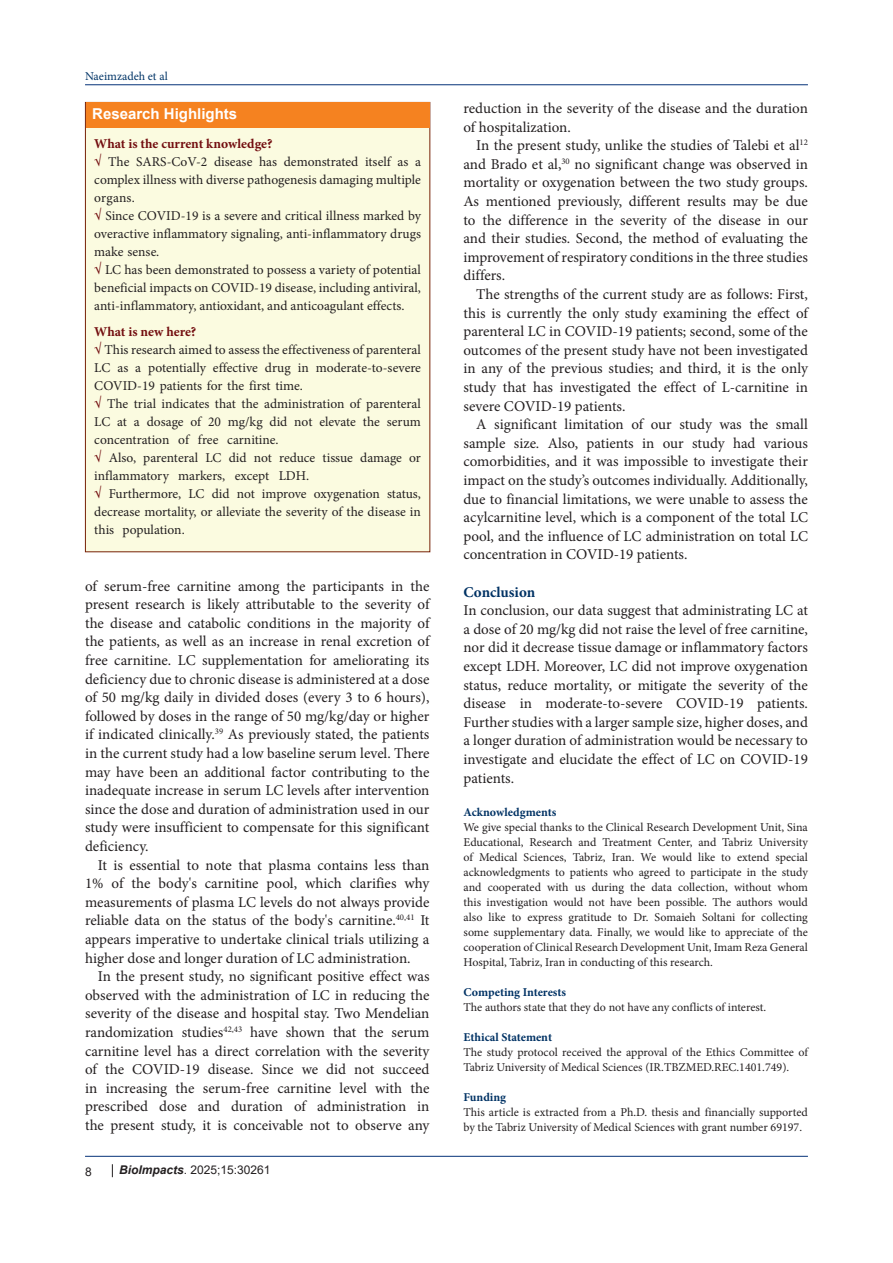
<style>
.page{position:relative;width:893px;height:1263px;background:#fff}
.page>*{position:absolute;margin:0;border:0;box-sizing:border-box;transform-origin:0 0}
.t1{font:15px/18.6px "Minion Pro";color:#231f20;text-align:justify}
.t2{font:700 15px "Arial";color:#fff}
.List_Paragraph{font:700 15px "Minion Pro";color:#003264}
.BT{font:13.5px/18px "Minion Pro";color:#231f20;text-align:justify}
.BT-2{font:700 13.5px "Minion Pro";color:#730e10}
.t3{font:12px/15px "Minion Pro";color:#231f20}
.List_Paragraph-2{font:700 12px "Minion Pro";color:#003264}
.t4{font:12px "Arial";color:#231f20}
.t5{font:12px "Minion Pro";color:#003466}
.s1{font-weight:700;color:#730e10}
.s2{font-weight:700;font-style:italic}
</style>
<div class="page">
<hr style="left:85px;top:84px;width:723px;height:1px;background:#053278">
<hr style="left:85px;top:1156px;width:723px;height:1px;background:#053278">
<svg style="left:112px;top:1164px;width:1px;height:13px"></svg>
<div style="left:85px;top:102px;width:345px;height:450px;background:#fbfbe0"></div>
<div style="left:86px;top:102px;width:343px;height:26px;background:#f58220"></div>
<p class="t5" style="left:85px;top:68px;width:84px">Naeimzadeh et al</p>
<p class="t2" style="left:92px;top:104px;width:147px">Research Highlights</p>
<p class="t1" style="left:463px;top:99px;width:346px">reduction in the severity of the disease and the duration of hospitalization.</p>
<p class="t1" style="left:463px;top:136px;width:346px;text-indent:13px">In the present study, unlike the studies of Talebi et al<sup>12 </sup>and Brado et al,<sup>30</sup> no significant change was observed in mortality or oxygenation between the two study groups.<br>As mentioned previously, different results may be due to the difference in the severity of the disease in our and their studies. Second, the method of evaluating the improvement of respiratory conditions in the three studies differs.</p>
<p class="t1" style="left:463px;top:285px;width:346px;text-indent:13px">The strengths of the current study are as follows: First, this is currently the only study examining the effect of parenteral LC in COVID-19 patients; second, some of the outcomes of the present study have not been investigated in any of the previous studies; and third, it is the only study that has investigated the effect of L-carnitine in severe COVID-19 patients.</p>
<p class="t1" style="left:463px;top:415px;width:346px;text-indent:13px">A significant limitation of our study was the small sample size. Also, patients in our study had various comorbidities, and it was impossible to investigate their impact on the study’s outcomes individually. Additionally, due to financial limitations, we were unable to assess the acylcarnitine level, which is a component of the total LC pool, and the influence of LC administration on total LC concentration in COVID-19 patients.</p>
<p class="List_Paragraph" style="left:463px;top:581px;width:73px">Conclusion</p>
<p class="t1" style="left:463px;top:601px;width:346px">In conclusion, our data suggest that administrating LC at a dose of 20 mg/kg did not raise the level of free carnitine, nor did it decrease tissue damage or inflammatory factors except LDH. Moreover, LC did not improve oxygenation status, reduce mortality, or mitigate the severity of the disease in moderate-to-severe COVID-19 patients.<br>Further studies with a larger sample size, higher doses, and a longer duration of administration would be necessary to investigate and elucidate the effect of LC on COVID-19 patients.</p>
<p class="List_Paragraph-2" style="left:463px;top:804px;width:94px">Acknowledgments</p>
<p class="t3" style="left:463px;top:820px;width:346px;text-align:justify">We give special thanks to the Clinical Research Development Unit, Sina Educational, Research and Treatment Center, and Tabriz University of Medical Sciences, Tabriz, Iran. We would like to extend special acknowledgments to patients who agreed to participate in the study and cooperated with us during the data collection, without whom this investigation would not have been possible. The authors would also like to express gratitude to Dr. Somaieh Soltani for collecting some supplementary data. Finally, we would like to appreciate of the cooperation of Clinical Research Development Unit, Imam Reza General Hospital, Tabriz, Iran in conducting of this research.</p>
<p class="List_Paragraph-2" style="left:463px;top:984px;width:104px">Competing Interests</p>
<p class="t3" style="left:463px;top:1000px;width:304px">The authors state that they do not have any conflicts of interest.</p>
<p class="List_Paragraph-2" style="left:463px;top:1029px;width:90px">Ethical Statement</p>
<p class="t3" style="left:463px;top:1045px;width:346px">The study protocol received the approval of the Ethics Committee of<br>Tabriz University of Medical Sciences (IR.TBZMED.REC.1401.749).</p>
<p class="List_Paragraph-2" style="left:463px;top:1089px;width:44px">Funding</p>
<p class="t3" style="left:463px;top:1105px;width:346px">This article is extracted from a Ph.D. thesis and financially supported by the Tabriz University of Medical Sciences with grant number 69197.</p>
<p class="BT-2" style="left:94px;top:134px;width:180px">What is the current knowledge?</p>
<p class="BT" style="left:94px;top:152px;width:328px"><span class="s1">√</span> The SARS-CoV-2 disease has demonstrated itself as a complex illness with diverse pathogenesis damaging multiple organs.</p>
<p class="BT" style="left:94px;top:206px;width:328px"><span class="s1">√</span> Since COVID-19 is a severe and critical illness marked by overactive inflammatory signaling, anti-inflammatory drugs make sense.</p>
<p class="BT" style="left:94px;top:260px;width:328px"><span class="s1">√</span> LC has been demonstrated to possess a variety of potential beneficial impacts on COVID-19 disease, including antiviral, anti-inflammatory, antioxidant, and anticoagulant effects.</p>
<p class="BT-2" style="left:94px;top:322px;width:104px">What is new here?</p>
<p class="BT" style="left:94px;top:341px;width:328px"><span class="s1">√</span> This research aimed to assess the effectiveness of parenteral LC as a potentially effective drug in moderate-to-severe COVID-19 patients for the first time.</p>
<p class="BT" style="left:94px;top:395px;width:328px"><span class="s1">√</span> The trial indicates that the administration of parenteral LC at a dosage of 20 mg/kg did not elevate the serum concentration of free carnitine.</p>
<p class="BT" style="left:94px;top:449px;width:328px"><span class="s1">√</span> Also, parenteral LC did not reduce tissue damage or inflammatory markers, except LDH.</p>
<p class="BT" style="left:94px;top:485px;width:328px"><span class="s1">√</span> Furthermore, LC did not improve oxygenation status, decrease mortality, or alleviate the severity of the disease in this population.</p>
<p class="t1" style="left:85px;top:576px;width:346px">of serum-free carnitine among the participants in the present research is likely attributable to the severity of the disease and catabolic conditions in the majority of the patients, as well as an increase in renal excretion of free carnitine. LC supplementation for ameliorating its deficiency due to chronic disease is administered at a dose of 50 mg/kg daily in divided doses (every 3 to 6 hours), followed by doses in the range of 50 mg/kg/day or higher if indicated clinically.<sup>39</sup> As previously stated, the patients in the current study had a low baseline serum level. There may have been an additional factor contributing to the inadequate increase in serum LC levels after intervention since the dose and duration of administration used in our study were insufficient to compensate for this significant deficiency.</p>
<p class="t1" style="left:85px;top:855px;width:346px;text-indent:13px">It is essential to note that plasma contains less than 1% of the body's carnitine pool, which clarifies why measurements of plasma LC levels do not always provide reliable data on the status of the body's carnitine.<sup>40,41</sup> It appears imperative to undertake clinical trials utilizing a higher dose and longer duration of LC administration.</p>
<p class="t1" style="left:85px;top:967px;width:346px;text-indent:13px">In the present study, no significant positive effect was observed with the administration of LC in reducing the severity of the disease and hospital stay. Two Mendelian randomization studies<sup>42,43</sup> have shown that the serum carnitine level has a direct correlation with the severity of the COVID-19 disease. Since we did not succeed in increasing the serum-free carnitine level with the prescribed dose and duration of administration in the present study, it is conceivable not to observe any</p>
<p class="t4" style="left:85px;top:1163px;width:8px">8</p>
<p class="t4" style="left:119px;top:1162px;width:153px"><span class="s2">BioImpacts</span>. 2025;15:30261</p>
</div>
